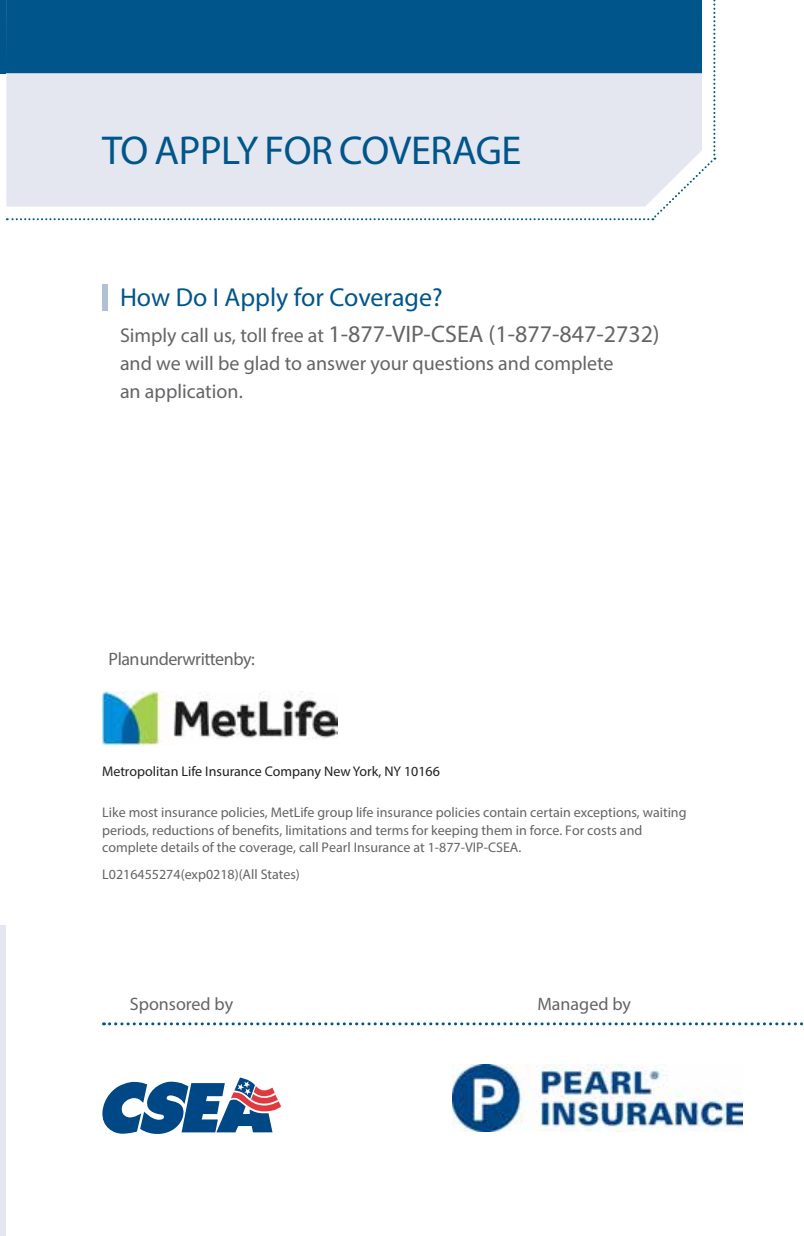
<style>
.page{position:relative;width:804px;height:1236px;background:#fff}
.page>*{position:absolute;margin:0;border:0;box-sizing:border-box;transform-origin:0 0}
.t1{font:40.4px "Myriad Pro";letter-spacing:-.01em;color:#00558b}
.Subhead{font:26px "Myriad Pro";color:#00558b}
.Body_Copy{font:24px "Myriad Pro";color:#636466}
.Body_Copy-2{font:20px/28px "Myriad Pro";color:#636466}
.t2{font:18px "Myriad Pro";letter-spacing:-.01em;color:#636466}
.t3{font:18px "Myriad Pro";letter-spacing:-.03em;color:#636466}
.t4{font:14px/17.8px "Myriad Pro";color:#636466}
.t5{font:14px "Myriad Pro";color:#231f20}
.s1{font-size:20px}
</style>
<div class="page">
<div style="left:0;top:0;width:6px;height:73px;background:#00558b"></div>
<div style="left:0;top:925px;width:6px;height:311px;background:#e4e7f0"></div>
<svg style="left:7px;top:0;width:708px;height:221px;background:#e5e9f1"></svg>
<svg style="left:104px;top:1022px;width:699px;height:3px"></svg>
<div style="left:102px;top:284px;width:6px;height:26px;background:#b1c0d7"></div>
<svg style="left:102px;top:1078px;width:179px;height:56px"></svg>
<div style="left:6px;top:0;width:696px;height:73px;background:#00558b"></div>
<img style="left:453px;top:1065px;width:290px;height:67px">
<img style="left:102px;top:692px;width:235px;height:53px">
<p class="t1" style="left:102px;top:126px;width:421px">TO APPLY FOR COVERAGE</p>
<p class="Subhead" style="left:120px;top:282px;width:324px">How Do I Apply for Coverage?</p>
<p class="Body_Copy" style="left:120px;top:320px;width:541px"><span class="s1">Simply call us, toll free at</span> 1-877-VIP-CSEA (1-877-847-2732)</p>
<p class="Body_Copy-2" style="left:120px;top:349px;width:495px">and we will be glad to answer your questions and complete an application.</p>
<p class="t3" style="left:109px;top:648px;width:148px">Planunderwritten by:</p>
<p class="t5" style="left:102px;top:762px;width:339px">Metropolitan Life Insurance Company New York, NY 10166</p>
<p class="t4" style="left:102px;top:803px;width:586px">Like most insurance policies, MetLife group life insurance policies contain certain exceptions, waiting periods, reductions of benefits, limitations and terms for keeping them in force. For costs and complete details of the coverage, call Pearl Insurance at 1-877-VIP-CSEA.</p>
<p class="t4" style="left:102px;top:865px;width:199px">L0216455274(exp0218)(All States)</p>
<p class="t2" style="left:130px;top:993px;width:105px">Sponsored by</p>
<p class="t2" style="left:537px;top:993px;width:95px">Managed by</p>
</div>
